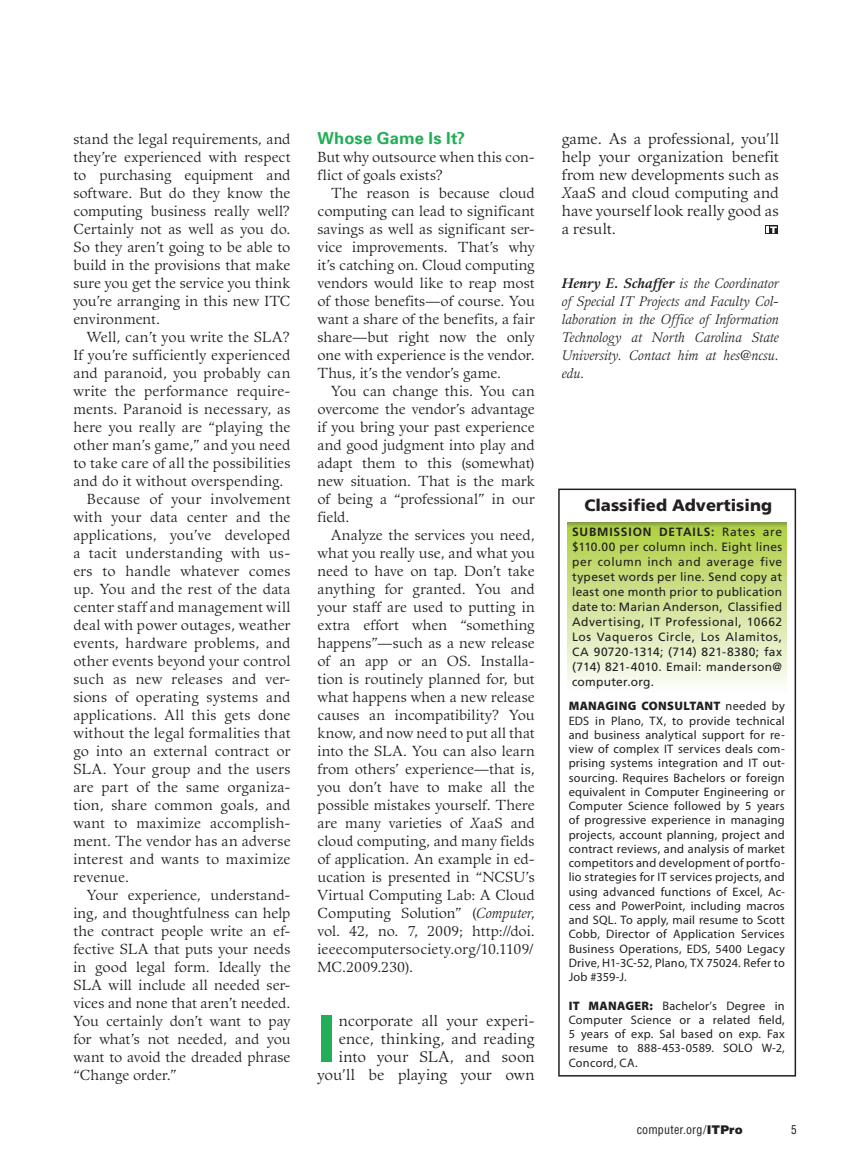
<style>
.page{position:relative;width:851px;height:1161px;background:#fff}
.page>*{position:absolute;margin:0;border:0;box-sizing:border-box;transform-origin:0 0}
.t1{font:700 64.8px "Univers";color:#22ae58}
.t2{font:900 16.5px "Frutiger";color:#231f20}
.t3{font:700 16.5px "Univers";letter-spacing:.01em;color:#22ae58}
.t4{font:15px/18px "Guardi LT Std";letter-spacing:.005em;color:#231f20;text-align:right}
.t5{font:14.25px/18px "Guardi LT Std";letter-spacing:.015em;color:#231f20;text-align:justify}
.t6{font:14.25px "Guardi LT Std";letter-spacing:-.005em;color:#231f20}
.t7{font:italic 13.5px/18px "Guardi LT Std";letter-spacing:.005em;color:#231f20;text-align:justify}
.t8{font:12.3px/14.2px "Myriad Pro";letter-spacing:.02em;color:#231f20;text-align:justify}
.t9{font:12px/15px "Frutiger";letter-spacing:.025em;color:#231f20;text-align:justify}
.t10{font:condensed 12px "Helvetica";letter-spacing:.015em;color:#231f20}
.t11{font:condensed 12px "Helvetica";letter-spacing:.015em;color:#231f20;scale:.95 1}
.s1{font-style:italic}
.s2{font-weight:700}
.s3{font-weight:900}
.s4{font-weight:900;font-stretch:normal}
</style>
<div class="page">
<svg style="left:765px;top:226px;width:12px;height:8px"></svg>
<svg style="left:766px;top:227px;width:10px;height:6px"></svg>
<div style="left:558px;top:489px;width:238px;height:588px;border:2px solid #231f20"></div>
<div style="left:567px;top:522px;width:219px;height:171px;background:linear-gradient(to bottom,#abcc3e,#fcfdfc)"></div>
<p class="t5" style="left:73px;top:130px;width:219px">stand the legal requirements, and they’re experienced with respect to purchasing equipment and software. But do they know the computing business really well?<br>Certainly not as well as you do.<br>So they aren’t going to be able to build in the provisions that make sure you get the service you think you’re arranging in this new ITC environment.</p>
<p class="t5" style="left:87px;top:328px;width:205px">Well, can’t you write the SLA?</p>
<p class="t5" style="left:73px;top:346px;width:218px">If you’re sufficiently experienced</p>
<p class="t5" style="left:73px;top:364px;width:219px">and paranoid, you probably can</p>
<p class="t5" style="left:73px;top:382px;width:219px">write the performance require-</p>
<p class="t5" style="left:73px;top:400px;width:219px">ments. Paranoid is necessary, as</p>
<p class="t5" style="left:73px;top:418px;width:218px">here you really are “playing the</p>
<p class="t5" style="left:73px;top:436px;width:218px">other man’s game,” and you need</p>
<p class="t5" style="left:73px;top:454px;width:219px">to take care of all the possibilities</p>
<p class="t5" style="left:73px;top:472px;width:212px">and do it without overspending.</p>
<p class="t5" style="left:87px;top:490px;width:205px">Because of your involvement</p>
<p class="t5" style="left:73px;top:508px;width:219px">with your data center and the</p>
<p class="t5" style="left:73px;top:526px;width:219px">applications, you’ve developed</p>
<p class="t5" style="left:73px;top:544px;width:219px">a tacit understanding with us-</p>
<p class="t5" style="left:73px;top:562px;width:219px">ers to handle whatever comes</p>
<p class="t5" style="left:73px;top:580px;width:219px">up. You and the rest of the data</p>
<p class="t5" style="left:73px;top:598px;width:219px">center staff and management will</p>
<p class="t5" style="left:73px;top:616px;width:219px">deal with power outages, weather</p>
<p class="t5" style="left:73px;top:634px;width:219px">events, hardware problems, and</p>
<p class="t5" style="left:73px;top:652px;width:218px">other events beyond your control</p>
<p class="t5" style="left:73px;top:670px;width:219px">such as new releases and ver-</p>
<p class="t5" style="left:73px;top:688px;width:219px">sions of operating systems and</p>
<p class="t5" style="left:73px;top:706px;width:219px">applications. All this gets done</p>
<p class="t5" style="left:73px;top:724px;width:219px">without the legal formalities that</p>
<p class="t5" style="left:73px;top:742px;width:219px">go into an external contract or</p>
<p class="t5" style="left:73px;top:760px;width:219px">SLA. Your group and the users</p>
<p class="t5" style="left:73px;top:778px;width:219px">are part of the same organiza-</p>
<p class="t5" style="left:73px;top:796px;width:219px">tion, share common goals, and</p>
<p class="t5" style="left:73px;top:814px;width:219px">want to maximize accomplish-</p>
<p class="t5" style="left:73px;top:832px;width:219px">ment. The vendor has an adverse</p>
<p class="t5" style="left:73px;top:850px;width:219px">interest and wants to maximize</p>
<p class="t5" style="left:73px;top:868px;width:57px">revenue.</p>
<p class="t5" style="left:87px;top:886px;width:205px">Your experience, understand-</p>
<p class="t5" style="left:73px;top:904px;width:219px">ing, and thoughtfulness can help</p>
<p class="t5" style="left:73px;top:922px;width:219px">the contract people write an ef-</p>
<p class="t5" style="left:73px;top:940px;width:218px">fective SLA that puts your needs</p>
<p class="t5" style="left:73px;top:958px;width:219px">in good legal form. Ideally the</p>
<p class="t5" style="left:73px;top:976px;width:219px">SLA will include all needed ser-</p>
<p class="t5" style="left:73px;top:994px;width:219px">vices and none that aren’t needed.</p>
<p class="t5" style="left:73px;top:1012px;width:219px">You certainly don’t want to pay</p>
<p class="t6" style="left:73px;top:1030px;width:219px">for what’s not needed, and you</p>
<p class="t5" style="left:73px;top:1048px;width:219px">want to avoid the dreaded phrase</p>
<p class="t5" style="left:73px;top:1066px;width:105px">“Change order.”</p>
<p class="t3" style="left:317px;top:128px;width:149px">Whose Game Is It?</p>
<p class="t5" style="left:317px;top:148px;width:219px">But why outsource when this con&shy;flict of goals exists?</p>
<p class="t5" style="left:317px;top:184px;width:219px;text-indent:13px">The reason is because cloud computing can lead to significant savings as well as significant ser&shy;vice improvements. That’s why it’s catching on. Cloud computing vendors would like to reap most of those benefits—of course. You want a share of the benefits, a fair share—but right now the only one with experience is the vendor.<br>Thus, it’s the vendor’s game.</p>
<p class="t5" style="left:317px;top:382px;width:219px;text-indent:13px">You can change this. You can overcome the vendor’s advantage if you bring your past experience and good judgment into play and adapt them to this (somewhat) new situation. That is the mark of being a “professional” in our field.</p>
<p class="t5" style="left:317px;top:526px;width:219px;text-indent:14px">Analyze the services you need, what you really use, and what you need to have on tap. Don’t take anything for granted. You and your staff are used to putting in extra effort when “something happens”—such as a new release of an app or an OS. Installa&shy;tion is routinely planned for, but what happens when a new release causes an incompatibility? You know, and now need to put all that into the SLA. You can also learn from others’ experience—that is, you don’t have to make all the possible mistakes yourself. There are many varieties of <span class="s1">X</span>aaS and cloud computing, and many fields of application. An example in ed&shy;ucation is presented in “NCSU’s Virtual Computing Lab: A Cloud Computing Solution” (<span class="s1">Computer</span>, vol. 42, no. 7, 2009; http://doi. ieeecomputersociety.org/10.1109/ MC.2009.230).</p>
<p class="t4" style="left:317px;top:1012px;width:219px">ncorporate all your experi&shy;ence, thinking, and reading into your SLA, and soon you’ll be playing your own</p>
<h1 class="t1" style="left:317px;top:997px;width:20px">I</h1>
<p class="t4" style="left:561px;top:130px;width:219px;text-align:justify">game. As a professional, you’ll help your organization benefit from new developments such as <span class="s1">X</span>aaS and cloud computing and have yourself look really good as a result.</p>
<p class="t7" style="left:561px;top:275px;width:219px"><span class="s2">Henry E. Schaffer</span> is the Coordinator of Special IT Projects and Faculty Col&shy;laboration in the Office of Information Technology at North Carolina State University. Contact him at hes@ncsu. edu.</p>
<p class="t2" style="left:584px;top:495px;width:189px">Classified Advertising</p>
<p class="t9" style="left:572px;top:524px;width:212px"><span class="s2">SUBMISSION DETAILS:</span> Rates are $110.00 per column inch. Eight lines per column inch and average five typeset words per line. Send copy at least one month prior to publication date to: Marian Anderson, Classified Advertising, IT Professional, 10662<br>Los Vaqueros Circle, Los Alamitos, CA 90720-1314; (714) 821-8380; fax (714) 821-4010. Email: manderson@ computer.org.</p>
<p class="t8" style="left:568px;top:699px;width:218px"><span class="s3">MANAGING CONSULTANT</span> needed by EDS in Plano, TX, to provide technical and business analytical support for re&shy;view of complex IT services deals com&shy;prising systems integration and IT out&shy;sourcing. Requires Bachelors or foreign equivalent in Computer Engineering or Computer Science followed by 5 years of progressive experience in managing projects, account planning, project and contract reviews, and analysis of market competitors and development of portfo&shy;lio strategies for IT services projects, and using advanced functions of Excel, Ac&shy;cess and PowerPoint, including macros and SQL. To apply, mail resume to Scott Cobb, Director of Application Services Business Operations, EDS, 5400 Legacy Drive, H1-3C-52, Plano, TX 75024. Refer to Job #359-J.</p>
<p class="t8" style="left:568px;top:998px;width:218px"><span class="s3">IT MANAGER:</span> Bachelor’s Degree in Computer Science or a related field, 5 years of exp. Sal based on exp. Fax resume to 888-453-0589. SOLO W-2, Concord, CA.</p>
<p class="t10" style="left:636px;top:1122px;width:108px">computer.org/<span class="s4">ITPro</span></p>
<p class="t11" style="left:791px;top:1122px;width:7px">5</p>
</div>
